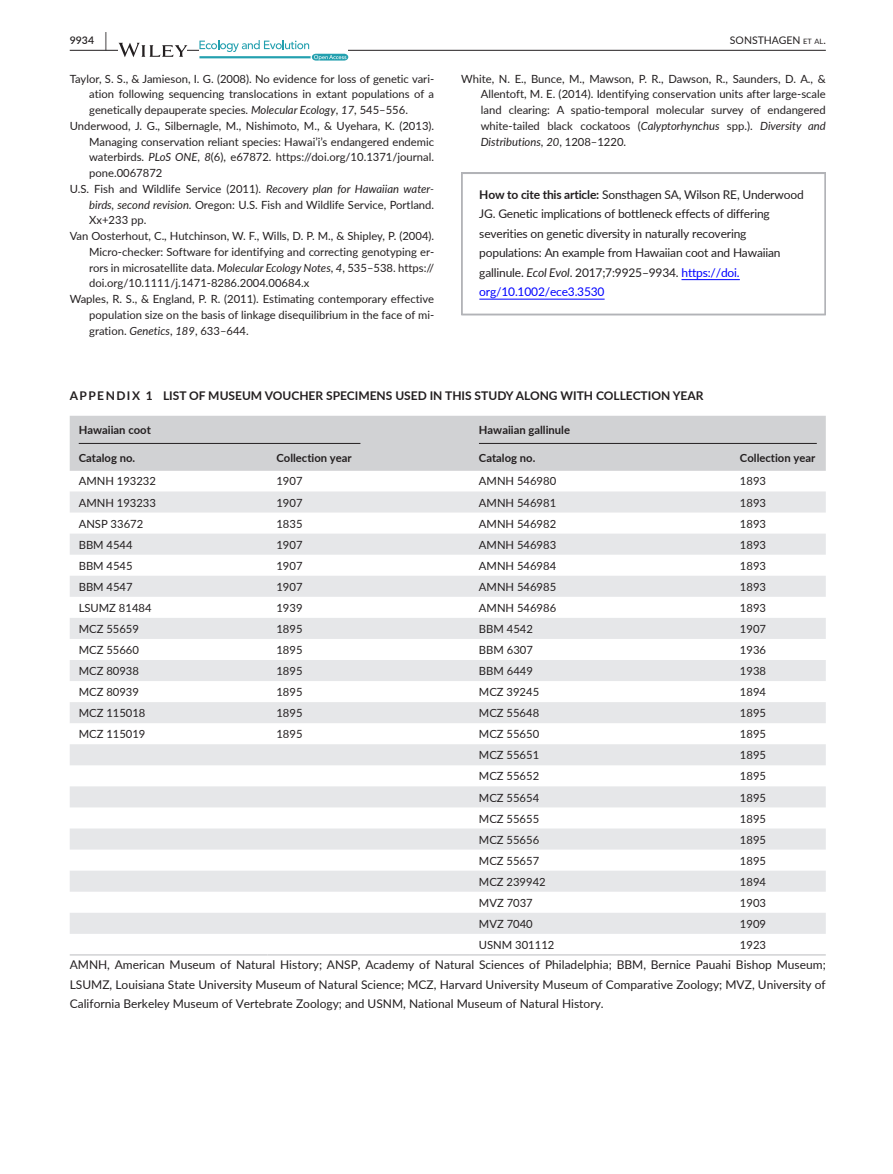
<style>
.page{position:relative;width:893px;height:1174px;background:#fff}
.page>*{position:absolute;margin:0;border:0;box-sizing:border-box;transform-origin:0 0}
.t1{font:12px/19.5px "Lato";letter-spacing:-.015em;color:#231f20;text-align:justify}
.t2{font:700 12px "Lato";color:#231f20}
.t3{font:11.25px/15.8px "Lato";color:#231f20;text-align:justify}
.t4{font:700 11.25px "Lato";color:#231f20}
.t5{font:10.5px "Lato";color:#231f20}
.t6{font:600 10.5px "Lato";color:#231f20}
.s1{font-size:19.5px}
.s2{font-size:7.35px}
.s3{font-style:italic}
.s4{font-weight:700}
.s5{color:#00f}
</style>
<div class="page">
<hr style="left:70px;top:50px;width:756px;height:1px;background:#231f20">
<svg style="left:119px;top:43px;width:68px;height:14px"></svg>
<svg style="left:199px;top:40px;width:149px;height:21px"></svg>
<div style="left:70px;top:416px;width:756px;height:55px;background:#d1d2d4"></div>
<svg style="left:70px;top:491px;width:756px;height:442px;fill:#e7e8ea"></svg>
<hr style="left:70px;top:954px;width:197px;height:1px;background:#d1d2d4">
<hr style="left:267px;top:954px;width:203px;height:1px;background:#d1d2d4">
<hr style="left:470px;top:954px;width:261px;height:1px;background:#d1d2d4">
<hr style="left:731px;top:954px;width:95px;height:1px;background:#d1d2d4">
<hr style="left:79px;top:443px;width:281px;height:1px;background:#231f20">
<hr style="left:479px;top:443px;width:338px;height:1px;background:#231f20">
<div style="left:461px;top:173px;width:365px;height:142px;background:linear-gradient(to right,#dfe0e1,#dfe0e1)"></div>
<div style="left:463px;top:174px;width:361px;height:139px;background:#fff"></div>
<hr style="left:681px;top:279px;width:59px;height:1px;background:#00f">
<hr style="left:461px;top:314px;width:365px;height:1px;background:#b2b3b7">
<hr style="left:479px;top:299px;width:126px;height:1px;background:#00f">
<p class="t6" style="left:70px;top:33px;width:39px">9934 <span class="s1">|</span></p>
<p class="t5" style="left:730px;top:33px;width:97px">SONSTHAGEN <span class="s2">et al</span>.</p>
<p class="t3" style="left:70px;top:70px;width:366px">Taylor, S. S., &amp; Jamieson, I. G. (2008). No evidence for loss of genetic vari-</p>
<p class="t3" style="left:89px;top:86px;width:346px">ation following sequencing translocations in extant populations of a</p>
<p class="t3" style="left:89px;top:102px;width:320px">genetically depauperate species. <span class="s3">Molecular Ecology</span>, <span class="s3">17</span>, 545–556.</p>
<p class="t3" style="left:70px;top:117px;width:366px">Underwood, J. G., Silbernagle, M., Nishimoto, M., &amp; Uyehara, K. (2013).</p>
<p class="t3" style="left:89px;top:133px;width:346px">Managing conservation reliant species: Hawai’i’s endangered endemic</p>
<p class="t3" style="left:89px;top:149px;width:346px">waterbirds. <span class="s3">PLoS ONE</span>, <span class="s3">8</span>(6), e67872. https://doi.org/10.1371/journal.</p>
<p class="t3" style="left:89px;top:165px;width:75px">pone.0067872</p>
<p class="t3" style="left:70px;top:180px;width:366px">U.S. Fish and Wildlife Service (2011). <span class="s3">Recovery plan for Hawaiian water-</span></p>
<p class="t3" style="left:89px;top:196px;width:346px"><span class="s3">birds, second revision</span>. Oregon: U.S. Fish and Wildlife Service, Portland.</p>
<p class="t3" style="left:89px;top:212px;width:59px">Xx+233 pp.</p>
<p class="t3" style="left:70px;top:228px;width:366px">Van Oosterhout, C., Hutchinson, W. F., Wills, D. P. M., &amp; Shipley, P. (2004).</p>
<p class="t3" style="left:89px;top:243px;width:346px">Micro-checker: Software for identifying and correcting genotyping er-</p>
<p class="t3" style="left:89px;top:259px;width:346px">rors in microsatellite data. <span class="s3">Molecular Ecology Notes</span>, <span class="s3">4</span>, 535–538. https://</p>
<p class="t3" style="left:89px;top:275px;width:222px">doi.org/10.1111/j.1471-8286.2004.00684.x</p>
<p class="t3" style="left:70px;top:291px;width:366px">Waples, R. S., &amp; England, P. R. (2011). Estimating contemporary effective</p>
<p class="t3" style="left:89px;top:306px;width:346px">population size on the basis of linkage disequilibrium in the face of mi-</p>
<p class="t3" style="left:89px;top:322px;width:161px">gration. <span class="s3">Genetics</span>, <span class="s3">189</span>, 633–644.</p>
<p class="t3" style="left:481px;top:70px;width:346px;text-indent:-19px">White, N. E., Bunce, M., Mawson, P. R., Dawson, R., Saunders, D. A., &amp; Allentoft, M. E. (2014). Identifying conservation units after large-scale land clearing: A spatio-temporal molecular survey of endangered white-tailed black cockatoos (<span class="s3">Calyptorhynchus</span> spp.). <span class="s3">Diversity and Distributions</span>, <span class="s3">20</span>, 1208–1220.</p>
<p class="t1" style="left:479px;top:184px;width:326px;text-align:left"><span class="s4">How to cite this article:</span> Sonsthagen SA, Wilson RE, Underwood JG. Genetic implications of bottleneck effects of differing severities on genetic diversity in naturally recovering populations: An example from Hawaiian coot and Hawaiian gallinule. <span class="s3">Ecol Evol</span>. 2017;7:9925–9934. <span class="s5">https://doi. org/10.1002/ece3.3530</span></p>
<p class="t2" style="left:70px;top:387px;width:635px">A P P E N D I X 1 LIST OF MUSEUM VOUCHER SPECIMENS USED IN THIS STUDY ALONG WITH COLLECTION YEAR</p>
<p class="t4" style="left:79px;top:422px;width:74px">Hawaiian coot</p>
<p class="t4" style="left:479px;top:422px;width:93px">Hawaiian gallinule</p>
<p class="t4" style="left:79px;top:449px;width:58px">Catalog no.</p>
<p class="t4" style="left:276px;top:449px;width:77px">Collection year</p>
<p class="t4" style="left:479px;top:449px;width:58px">Catalog no.</p>
<p class="t4" style="left:740px;top:449px;width:77px">Collection year</p>
<p class="t3" style="left:79px;top:473px;width:79px">AMNH 193232</p>
<p class="t3" style="left:276px;top:473px;width:28px">1907</p>
<p class="t3" style="left:479px;top:473px;width:79px">AMNH 546980</p>
<p class="t3" style="left:740px;top:473px;width:28px">1893</p>
<p class="t3" style="left:79px;top:494px;width:79px">AMNH 193233</p>
<p class="t3" style="left:276px;top:494px;width:28px">1907</p>
<p class="t3" style="left:479px;top:494px;width:79px">AMNH 546981</p>
<p class="t3" style="left:740px;top:494px;width:28px">1893</p>
<p class="t3" style="left:79px;top:515px;width:66px">ANSP 33672</p>
<p class="t3" style="left:276px;top:515px;width:28px">1835</p>
<p class="t3" style="left:479px;top:515px;width:79px">AMNH 546982</p>
<p class="t3" style="left:740px;top:515px;width:28px">1893</p>
<p class="t3" style="left:79px;top:536px;width:55px">BBM 4544</p>
<p class="t3" style="left:276px;top:536px;width:28px">1907</p>
<p class="t3" style="left:479px;top:536px;width:79px">AMNH 546983</p>
<p class="t3" style="left:740px;top:536px;width:28px">1893</p>
<p class="t3" style="left:79px;top:557px;width:55px">BBM 4545</p>
<p class="t3" style="left:276px;top:557px;width:28px">1907</p>
<p class="t3" style="left:479px;top:557px;width:79px">AMNH 546984</p>
<p class="t3" style="left:740px;top:557px;width:28px">1893</p>
<p class="t3" style="left:79px;top:578px;width:55px">BBM 4547</p>
<p class="t3" style="left:276px;top:578px;width:28px">1907</p>
<p class="t3" style="left:479px;top:578px;width:79px">AMNH 546985</p>
<p class="t3" style="left:740px;top:578px;width:28px">1893</p>
<p class="t3" style="left:79px;top:599px;width:74px">LSUMZ 81484</p>
<p class="t3" style="left:276px;top:599px;width:28px">1939</p>
<p class="t3" style="left:479px;top:599px;width:79px">AMNH 546986</p>
<p class="t3" style="left:740px;top:599px;width:28px">1893</p>
<p class="t3" style="left:79px;top:620px;width:62px">MCZ 55659</p>
<p class="t3" style="left:276px;top:620px;width:28px">1895</p>
<p class="t3" style="left:479px;top:620px;width:55px">BBM 4542</p>
<p class="t3" style="left:740px;top:620px;width:28px">1907</p>
<p class="t3" style="left:79px;top:641px;width:62px">MCZ 55660</p>
<p class="t3" style="left:276px;top:641px;width:28px">1895</p>
<p class="t3" style="left:479px;top:641px;width:55px">BBM 6307</p>
<p class="t3" style="left:740px;top:641px;width:28px">1936</p>
<p class="t3" style="left:79px;top:662px;width:62px">MCZ 80938</p>
<p class="t3" style="left:276px;top:662px;width:28px">1895</p>
<p class="t3" style="left:479px;top:662px;width:55px">BBM 6449</p>
<p class="t3" style="left:740px;top:662px;width:28px">1938</p>
<p class="t3" style="left:79px;top:683px;width:62px">MCZ 80939</p>
<p class="t3" style="left:276px;top:683px;width:28px">1895</p>
<p class="t3" style="left:479px;top:683px;width:62px">MCZ 39245</p>
<p class="t3" style="left:740px;top:683px;width:28px">1894</p>
<p class="t3" style="left:79px;top:705px;width:68px">MCZ 115018</p>
<p class="t3" style="left:276px;top:705px;width:28px">1895</p>
<p class="t3" style="left:479px;top:705px;width:62px">MCZ 55648</p>
<p class="t3" style="left:740px;top:705px;width:28px">1895</p>
<p class="t3" style="left:79px;top:726px;width:68px">MCZ 115019</p>
<p class="t3" style="left:276px;top:726px;width:28px">1895</p>
<p class="t3" style="left:479px;top:726px;width:62px">MCZ 55650</p>
<p class="t3" style="left:740px;top:726px;width:28px">1895</p>
<p class="t3" style="left:479px;top:747px;width:62px">MCZ 55651</p>
<p class="t3" style="left:740px;top:747px;width:28px">1895</p>
<p class="t3" style="left:479px;top:768px;width:62px">MCZ 55652</p>
<p class="t3" style="left:740px;top:768px;width:28px">1895</p>
<p class="t3" style="left:479px;top:789px;width:62px">MCZ 55654</p>
<p class="t3" style="left:740px;top:789px;width:28px">1895</p>
<p class="t3" style="left:479px;top:810px;width:62px">MCZ 55655</p>
<p class="t3" style="left:740px;top:810px;width:28px">1895</p>
<p class="t3" style="left:479px;top:831px;width:62px">MCZ 55656</p>
<p class="t3" style="left:740px;top:831px;width:28px">1895</p>
<p class="t3" style="left:479px;top:852px;width:62px">MCZ 55657</p>
<p class="t3" style="left:740px;top:852px;width:28px">1895</p>
<p class="t3" style="left:479px;top:873px;width:68px">MCZ 239942</p>
<p class="t3" style="left:740px;top:873px;width:28px">1894</p>
<p class="t3" style="left:479px;top:894px;width:55px">MVZ 7037</p>
<p class="t3" style="left:740px;top:894px;width:28px">1903</p>
<p class="t3" style="left:479px;top:915px;width:55px">MVZ 7040</p>
<p class="t3" style="left:740px;top:915px;width:28px">1909</p>
<p class="t3" style="left:479px;top:936px;width:77px">USNM 301112</p>
<p class="t3" style="left:740px;top:936px;width:28px">1923</p>
<p class="t1" style="left:70px;top:954px;width:758px">AMNH, American Museum of Natural History; ANSP, Academy of Natural Sciences of Philadelphia; BBM, Bernice Pauahi Bishop Museum; LSUMZ, Louisiana State University Museum of Natural Science; MCZ, Harvard University Museum of Comparative Zoology; MVZ, University of California Berkeley Museum of Vertebrate Zoology; and USNM, National Museum of Natural History.</p>
</div>
